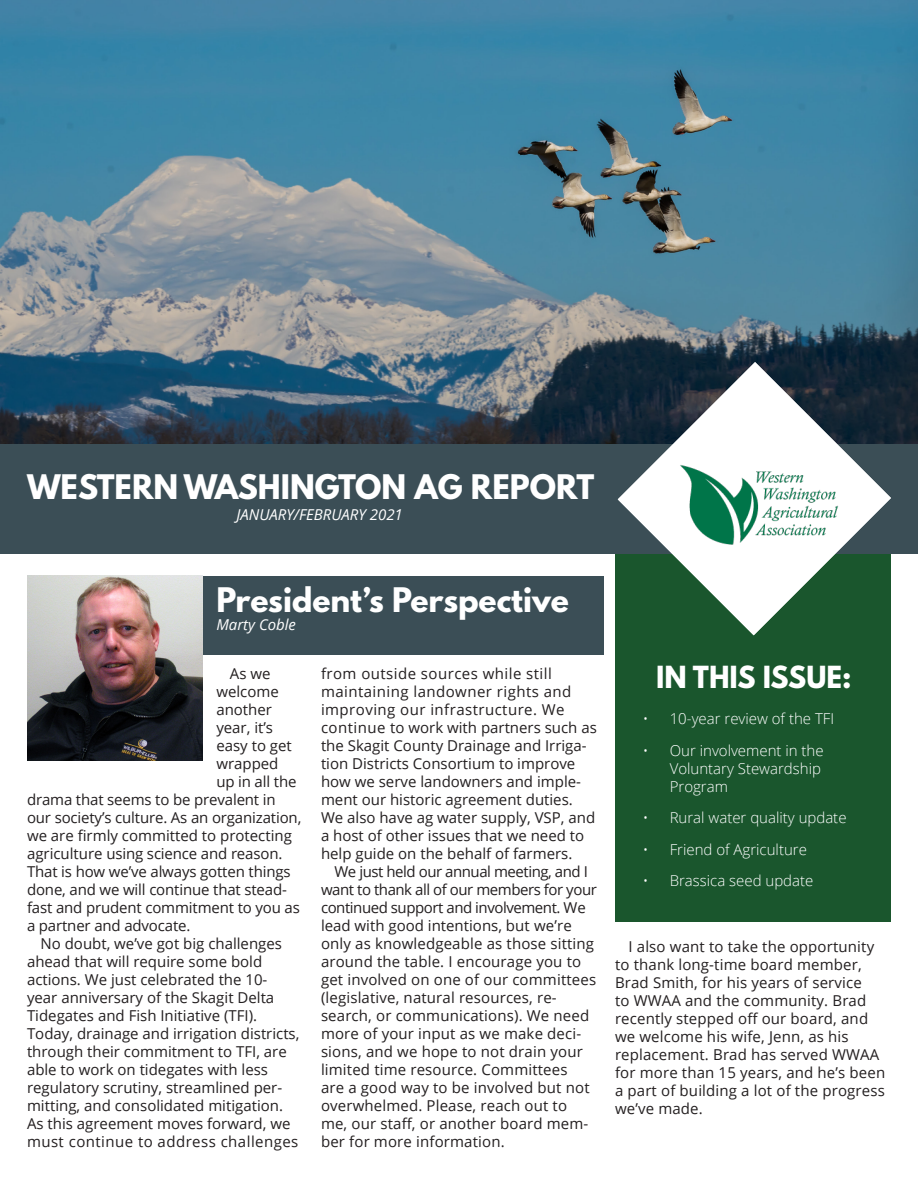
<style>
.page{position:relative;width:918px;height:1188px;background:#fff}
.page>*{position:absolute;margin:0;border:0;box-sizing:border-box;transform-origin:0 0}
.t1{font:700 30px "League Spartan";color:#fff}
.t2{font:700 27px "League Spartan";color:#fff}
.t3{font:15px/18px "Open Sans";color:#231f20}
.t4{font:300 15px/18px "Open Sans";color:#fff}
.t5{font:15px "Open Sans";letter-spacing:.03em;color:#231f20}
.t6{font:italic 15px "Open Sans";color:#fff}
</style>
<div class="page">
<div style="left:203px;top:576px;width:401px;height:78px;background:#3b4e56"></div>
<img style="left:0;top:0;width:918px;height:444px">
<img style="left:27px;top:576px;width:176px;height:184px">
<div style="left:615px;top:554px;width:276px;height:368px;background:#1a562d"></div>
<div style="left:0;top:444px;width:918px;height:110px;background:#3b4e56"></div>
<svg style="left:618px;top:362px;width:273px;height:273px"></svg>
<h1 class="t1" style="left:27px;top:463px;width:569px">WESTERN WASHINGTON AG REPORT</h1>
<p class="t6" style="left:237px;top:504px;width:168px">JANUARY/FEBRUARY 2021</p>
<h1 class="t1" style="left:216px;top:576px;width:354px">President’s Perspective</h1>
<p class="t6" style="left:216px;top:614px;width:81px">Marty Coble</p>
<p class="t3" style="left:230px;top:665px;width:42px">As we</p>
<p class="t3" style="left:216px;top:683px;width:64px">welcome</p>
<p class="t3" style="left:216px;top:701px;width:57px">another</p>
<p class="t3" style="left:216px;top:719px;width:58px">year, it’s</p>
<p class="t3" style="left:216px;top:737px;width:77px">easy to get</p>
<p class="t3" style="left:216px;top:755px;width:64px">wrapped</p>
<p class="t3" style="left:216px;top:773px;width:82px">up in all the</p>
<p class="t3" style="left:27px;top:791px;width:250px">drama that seems to be prevalent in</p>
<p class="t3" style="left:27px;top:809px;width:276px">our society’s culture. As an organization,</p>
<p class="t3" style="left:27px;top:827px;width:266px">we are firmly committed to protecting</p>
<p class="t3" style="left:27px;top:845px;width:257px">agriculture using science and reason.</p>
<p class="t3" style="left:27px;top:863px;width:265px">That is how we’ve always gotten things</p>
<p class="t3" style="left:27px;top:881px;width:261px">done, and we will continue that stead-</p>
<p class="t3" style="left:27px;top:899px;width:274px">fast and prudent commitment to you as</p>
<p class="t3" style="left:27px;top:917px;width:165px">a partner and advocate.</p>
<p class="t3" style="left:40px;top:935px;width:243px">No doubt, we’ve got big challenges</p>
<p class="t3" style="left:27px;top:953px;width:237px">ahead that will require some bold</p>
<p class="t3" style="left:27px;top:971px;width:242px">actions. We just celebrated the 10-</p>
<p class="t3" style="left:27px;top:989px;width:249px">year anniversary of the Skagit Delta</p>
<p class="t3" style="left:27px;top:1007px;width:232px">Tidegates and Fish Initiative (TFI).</p>
<p class="t3" style="left:27px;top:1025px;width:274px">Today, drainage and irrigation districts,</p>
<p class="t3" style="left:27px;top:1043px;width:261px">through their commitment to TFI, are</p>
<p class="t3" style="left:27px;top:1061px;width:243px">able to work on tidegates with less</p>
<p class="t3" style="left:27px;top:1079px;width:257px">regulatory scrutiny, streamlined per-</p>
<p class="t3" style="left:27px;top:1097px;width:258px">mitting, and consolidated mitigation.</p>
<p class="t3" style="left:27px;top:1115px;width:265px">As this agreement moves forward, we</p>
<p class="t5" style="left:27px;top:1132px;width:273px">must continue to address challenges</p>
<p class="t3" style="left:321px;top:665px;width:277px">from outside sources while still maintaining landowner rights and improving our infrastructure. We continue to work with partners such as the Skagit County Drainage and Irriga&shy;tion Districts Consortium to improve how we serve landowners and imple&shy;ment our historic agreement duties.<br>We also have ag water supply, VSP, and a host of other issues that we need to help guide on the behalf of farmers.</p>
<p class="t3" style="left:321px;top:863px;width:277px;text-indent:14px">We just held our annual meeting, and I want to thank all of our members for your continued support and involvement. We lead with good intentions, but we’re only as knowledgeable as those sitting around the table. I encourage you to get involved on one of our committees (legislative, natural resources, re&shy;search, or communications). We need more of your input as we make deci&shy;sions, and we hope to not drain your limited time resource. Committees<br>are a good way to be involved but not overwhelmed. Please, reach out to me, our staff, or another board mem&shy;ber for more information.</p>
<h2 class="t2" style="left:656px;top:656px;width:197px">IN THIS ISSUE:</h2>
<p class="t4" style="left:643px;top:709px;width:193px">• 10-year review of the TFI</p>
<p class="t4" style="left:670px;top:741px;width:155px;text-indent:-27px">• Our involvement in the<br>Voluntary Stewardship<br>Program</p>
<p class="t4" style="left:643px;top:808px;width:205px">• Rural water quality update</p>
<p class="t4" style="left:643px;top:840px;width:166px">• Friend of Agriculture</p>
<p class="t4" style="left:643px;top:871px;width:172px">• Brassica seed update</p>
<p class="t3" style="left:615px;top:937px;width:272px;text-indent:14px">I also want to take the opportunity to thank long-time board member,<br>Brad Smith, for his years of service<br>to WWAA and the community. Brad recently stepped off our board, and we welcome his wife, Jenn, as his replacement. Brad has served WWAA for more than 15 years, and he’s been a part of building a lot of the progress we’ve made.</p>
</div>
